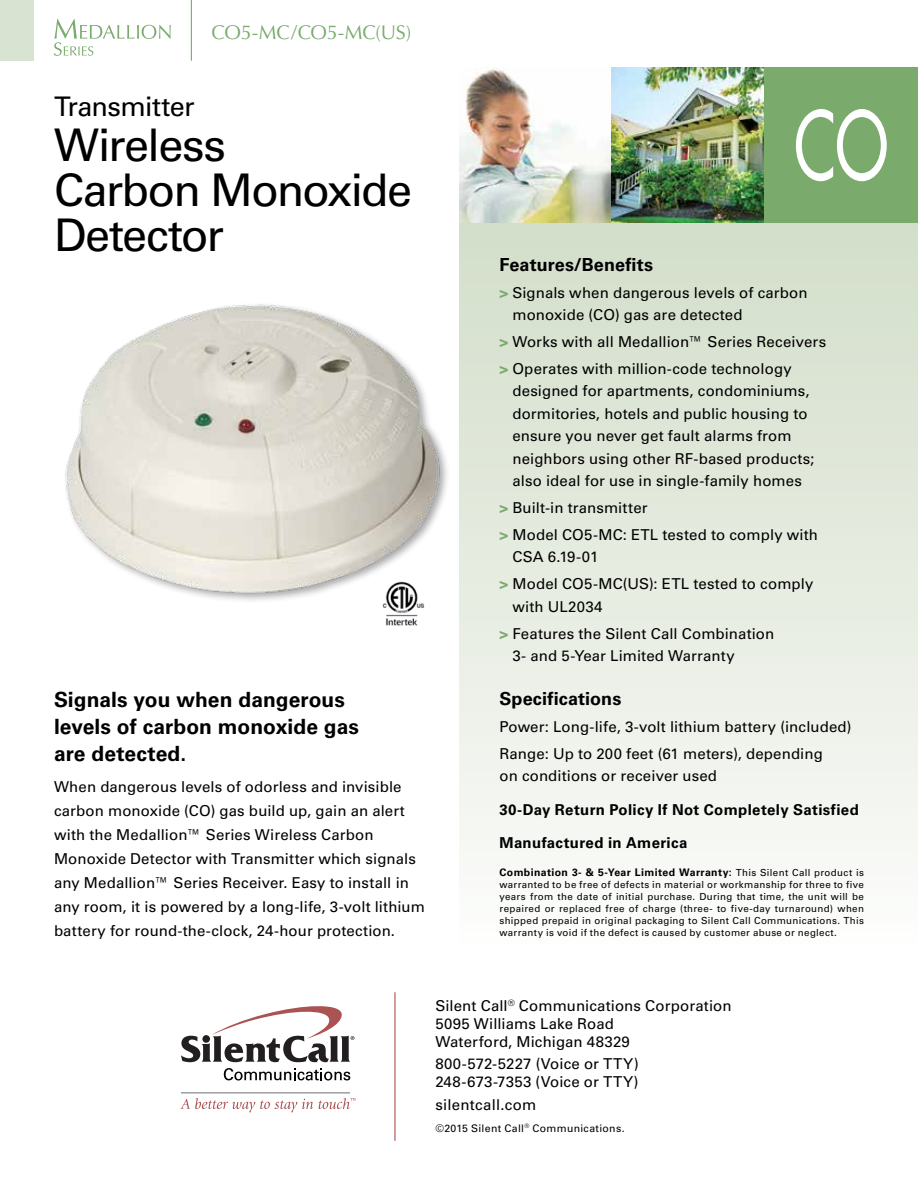
<style>
.page{position:relative;width:918px;height:1188px;background:#fff}
.page>*{position:absolute;margin:0;border:0;box-sizing:border-box;transform-origin:0 0}
.t1{font:45px/45px "Univers";letter-spacing:-.04em;color:#000}
.t2{font:27px "Univers";letter-spacing:-.025em;color:#000}
.t3{font:700 21px/27px "Univers";letter-spacing:.005em;color:#000}
.t4{font:19.8px "Optima";letter-spacing:-.02em;color:#7aaa6c}
.t5{font:700 18px "Univers";letter-spacing:.005em;color:#000}
.t6{font:15px/24px "Univers";letter-spacing:.005em;color:#000}
.t7{font:700 15px "Univers";letter-spacing:.02em;color:#000}
.t8{font:700 10.5px "Univers";letter-spacing:.035em;color:#000}
.t9{font:10.5px "Univers";letter-spacing:.03em;color:#000}
.t10{font:9.75px/12px "Univers";letter-spacing:.035em;color:#000;text-align:justify}
.s1{font-weight:700;color:#7aaa6c}
.s2{font-weight:400;font-size:9.75px}
</style>
<div class="page">
<img style="left:65px;top:304px;width:382px;height:295px">
<img style="left:381px;top:581px;width:45px;height:45px">
<div style="left:459px;top:223px;width:459px;height:729px;background:linear-gradient(to bottom,#d2ddc9,#fcfcfb)"></div>
<img style="left:459px;top:68px;width:306px;height:155px">
<div style="left:765px;top:68px;width:153px;height:155px;background:#7aaa6c"></div>
<svg style="left:796px;top:109px;width:91px;height:72px"></svg>
<svg style="left:54px;top:19px;width:117px;height:37px"></svg>
<div style="left:0;top:0;width:34px;height:61px;background:#d9e3d1"></div>
<hr style="left:191px;top:0;width:1px;height:61px;background:#7aaa6c">
<svg style="left:181px;top:1006px;width:174px;height:56px"></svg>
<svg style="left:224px;top:1068px;width:126px;height:13px"></svg>
<svg style="left:180px;top:1098px;width:176px;height:14px"></svg>
<hr style="left:181px;top:1092px;width:169px;height:1px;background:#6d6e71">
<hr style="left:394px;top:992px;width:2px;height:149px;background:#ab5253">
<h3 class="t4" style="left:212px;top:20px;width:201px">CO5-MC/CO5-MC(US)</h3>
<h2 class="t2" style="left:54px;top:91px;width:142px">Transmitter</h2>
<h1 class="t1" style="left:54px;top:123px;width:360px">Wireless<br>Carbon Monoxide<br>Detector</h1>
<h3 class="t3" style="left:54px;top:686px;width:307px">Signals you when dangerous levels of carbon monoxide gas are detected.</h3>
<p class="t6" style="left:54px;top:774px;width:372px">When dangerous levels of odorless and invisible carbon monoxide (CO) gas build up, gain an alert with the Medallion™ Series Wireless Carbon Monoxide Detector with Transmitter which signals any Medallion™ Series Receiver. Easy to install in any room, it is powered by a long-life, 3-volt lithium battery for round-the-clock, 24-hour protection.</p>
<p class="t5" style="left:500px;top:254px;width:155px">Features/Benefits</p>
<p class="t6" style="left:512px;top:281px;width:297px;line-height:22.5px;text-indent:-13px"><span class="s1">&gt;</span> Signals when dangerous levels of carbon monoxide (CO) gas are detected</p>
<p class="t6" style="left:500px;top:328px;width:328px;line-height:26.8px"><span class="s1">&gt;</span> Works with all Medallion™ Series Receivers <span class="s1">&gt;</span> Operates with million-code technology</p>
<p class="t6" style="left:512px;top:380px;width:303px;line-height:22.5px">designed for apartments, condominiums, dormitories, hotels and public housing to ensure you never get fault alarms from neighbors using other RF-based products; also ideal for use in single-family homes</p>
<p class="t6" style="left:500px;top:495px;width:320px;line-height:26.8px"><span class="s1">&gt;</span> Built-in transmitter<br><span class="s1">&gt;</span> Model CO5-MC: ETL tested to comply with</p>
<p class="t6" style="left:500px;top:544px;width:316px;line-height:26.8px;text-indent:13px">CSA 6.19-01<br><span class="s1">&gt;</span> Model CO5-MC(US): ETL tested to comply</p>
<p class="t6" style="left:500px;top:593px;width:276px;line-height:26.8px;text-indent:13px">with UL2034<br><span class="s1">&gt;</span> Features the Silent Call Combination</p>
<p class="t6" style="left:512px;top:644px;width:224px">3- and 5-Year Limited Warranty</p>
<p class="t5" style="left:500px;top:688px;width:123px">Specifications</p>
<p class="t6" style="left:500px;top:713px;width:354px;line-height:26.8px">Power: Long-life, 3-volt lithium battery (included)<br>Range: Up to 200 feet (61 meters), depending</p>
<p class="t6" style="left:500px;top:764px;width:219px">on conditions or receiver used</p>
<p class="t7" style="left:500px;top:801px;width:361px">30-Day Return Policy If Not Completely Satisfied</p>
<p class="t7" style="left:500px;top:834px;width:189px">Manufactured in America</p>
<p class="t8" style="left:500px;top:866px;width:366px">Combination 3- &amp; 5-Year Limited Warranty: <span class="s2">This Silent Call product is</span></p>
<p class="t10" style="left:499px;top:879px;width:366px">warranted to be free of defects in material or workmanship for three to five years from the date of initial purchase. During that time, the unit will be repaired or replaced free of charge (three- to five-day turnaround) when shipped prepaid in original packaging to Silent Call Communications. This warranty is void if the defect is caused by customer abuse or neglect.</p>
<p class="t6" style="left:435px;top:997px;width:298px;line-height:18px">Silent Call<sup>®</sup> Communications Corporation<br>5095 Williams Lake Road<br>Waterford, Michigan 48329</p>
<p class="t6" style="left:435px;top:1055px;width:205px;line-height:18px">800-572-5227 (Voice or TTY)<br>248-673-7353 (Voice or TTY)</p>
<p class="t6" style="left:435px;top:1092px;width:102px">silentcall.com</p>
<p class="t9" style="left:435px;top:1122px;width:191px">©2015 Silent Call<sup>®</sup> Communications.</p>
</div>
